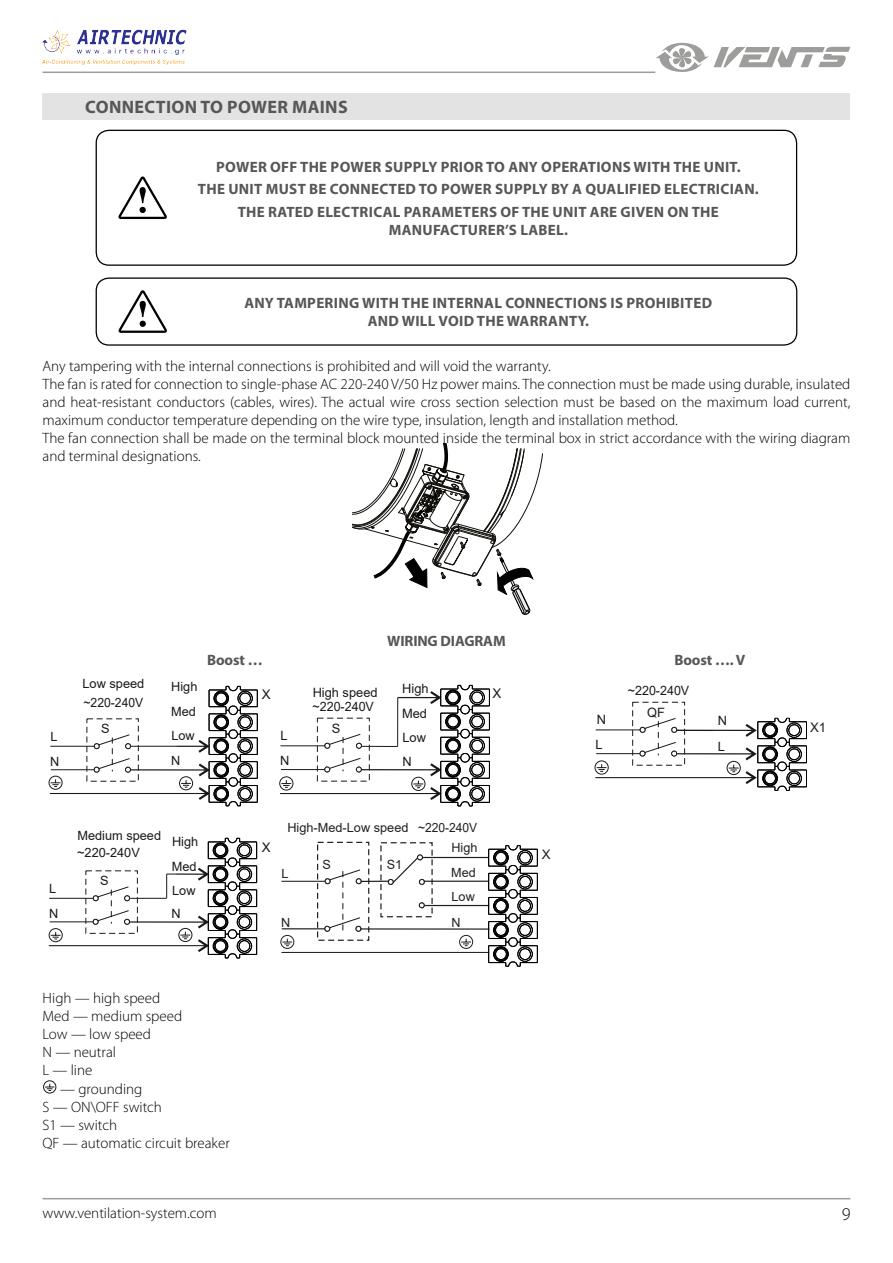
<style>
.page{position:relative;width:893px;height:1263px;background:#fff}
.page>*{position:absolute;margin:0;border:0;box-sizing:border-box;transform-origin:0 0}
.t1{font:700 18px "Myriad Pro";letter-spacing:.02em;color:#575756}
.t2{font:300 18px "Myriad Pro";color:#000}
.t3{font:300 15px/18px "Myriad Pro";color:#000}
.t4{font:700 15px/22.2px "Myriad Pro";letter-spacing:.02em;color:#575756;text-align:center}
.t5{font:700 15px "Myriad Pro";letter-spacing:-.01em;color:#575756}
.t6{font:13.35px "Arial";color:#1a1a18}
.t7{font:13.2px "Arial";color:#231f20}
.t8{font:13.2px "Arial";color:#1a1a18}
.t9{font:12.9px "Arial";color:#1a1a18}
.t10{font:12.75px/17px "Arial";color:#1a1a18}
.t11{font:12.75px "Arial";color:#1a1a18;scale:.95 1}
.t12{font:12.6px "Arial";color:#231f20}
.t13{font:12.6px "Arial";color:#231f20;scale:.95 1}
</style>
<div class="page">
<hr style="left:43px;top:1198px;width:807px;height:1px;background:#9d9d9c">
<hr style="left:43px;top:72px;width:612px;height:1px;background:#9d9d9c">
<svg style="left:655px;top:43px;width:195px;height:29px"></svg>
<div style="left:43px;top:93px;width:807px;height:27px;background:#e3e3e3"></div>
<div style="left:96px;top:130px;width:701px;height:136px;border:1px solid #000;border-radius:13px"></div>
<svg style="left:118px;top:176px;width:49px;height:43px"></svg>
<div style="left:96px;top:277px;width:701px;height:69px;border:1px solid #000;border-radius:13px"></div>
<svg style="left:118px;top:290px;width:49px;height:43px"></svg>
<svg style="left:43px;top:1080px;width:14px;height:14px"></svg>
<svg style="left:279px;top:685px;width:211px;height:122px"></svg>
<hr style="left:361px;top:746px;width:37px;height:1px;background:#1a1a18">
<hr style="left:397px;top:697px;width:1px;height:49px;background:#1a1a18">
<svg style="left:48px;top:686px;width:210px;height:120px"></svg>
<svg style="left:48px;top:837px;width:209px;height:122px"></svg>
<svg style="left:280px;top:935px;width:14px;height:14px"></svg>
<svg style="left:459px;top:935px;width:14px;height:14px"></svg>
<hr style="left:282px;top:952px;width:207px;height:1px;background:#231f20">
<hr style="left:282px;top:881px;width:43px;height:1px;background:#231f20">
<hr style="left:282px;top:928px;width:43px;height:1px;background:#231f20">
<hr style="left:360px;top:928px;width:129px;height:2px;background:#231f20">
<hr style="left:425px;top:905px;width:64px;height:1px;background:#231f20">
<div style="left:317px;top:842px;width:52px;height:99px;border:1px dashed #231f20"></div>
<hr style="left:424px;top:881px;width:64px;height:1px;background:#231f20">
<hr style="left:422px;top:857px;width:66px;height:1px;background:#231f20">
<svg style="left:324px;top:853px;width:102px;height:80px"></svg>
<svg style="left:488px;top:845px;width:50px;height:122px"></svg>
<div style="left:632px;top:702px;width:53px;height:64px;border:1px dashed #1a1a18"></div>
<svg style="left:594px;top:717px;width:213px;height:74px"></svg>
<hr style="left:677px;top:730px;width:36px;height:1px;background:#1a1a18">
<svg style="left:352px;top:444px;width:191px;height:171px"></svg>
<img style="left:42px;top:29px;width:145px;height:36px">
<p class="t1" style="left:85px;top:95px;width:264px">CONNECTION TO POWER MAINS</p>
<p class="t4" style="left:198px;top:155px;width:562px">POWER OFF THE POWER SUPPLY PRIOR TO ANY OPERATIONS WITH THE UNIT.<br>THE UNIT MUST BE CONNECTED TO POWER SUPPLY BY A QUALIFIED ELECTRICIAN.<br>THE RATED ELECTRICAL PARAMETERS OF THE UNIT ARE GIVEN ON THE</p>
<p class="t4" style="left:389px;top:218px;width:181px">MANUFACTURER’S LABEL.</p>
<p class="t4" style="left:244px;top:294px;width:469px;line-height:18px">ANY TAMPERING WITH THE INTERNAL CONNECTIONS IS PROHIBITED<br>AND WILL VOID THE WARRANTY.</p>
<p class="t3" style="left:43px;top:357px;width:809px">Any tampering with the internal connections is prohibited and will void the warranty.<br>The fan is rated for connection to single-phase AC 220-240 V/50 Hz power mains. The connection must be made using durable, insulated and heat-resistant conductors (cables, wires). The actual wire cross section selection must be based on the maximum load current, maximum conductor temperature depending on the wire type, insulation, length and installation method.<br>The fan connection shall be made on the terminal block mounted inside the terminal box in strict accordance with the wiring diagram and terminal designations.</p>
<p class="t5" style="left:387px;top:631px;width:120px">WIRING DIAGRAM</p>
<p class="t10" style="left:50px;top:728px;width:9px">L</p>
<p class="t10" style="left:50px;top:752px;width:11px">N</p>
<p class="t10" style="left:82px;top:675px;width:63px">Low speed</p>
<p class="t11" style="left:84px;top:694px;width:64px">~220-240V</p>
<p class="t10" style="left:101px;top:720px;width:10px">S</p>
<p class="t4" style="left:207px;top:648px;width:57px">Boost …</p>
<p class="t4" style="left:674px;top:648px;width:73px">Boost …. V</p>
<p class="t10" style="left:171px;top:678px;width:28px">High</p>
<p class="t8" style="left:262px;top:685px;width:10px">X</p>
<p class="t9" style="left:313px;top:684px;width:66px">High speed</p>
<p class="t9" style="left:402px;top:679px;width:28px">High</p>
<p class="t6" style="left:493px;top:684px;width:10px">X</p>
<p class="t9" style="left:628px;top:682px;width:63px">~220-240V</p>
<p class="t10" style="left:171px;top:703px;width:26px">Med</p>
<p class="t10" style="left:171px;top:727px;width:25px">Low</p>
<p class="t9" style="left:280px;top:727px;width:9px">L</p>
<p class="t9" style="left:312px;top:698px;width:63px">~220-240V</p>
<p class="t9" style="left:332px;top:719px;width:10px">S</p>
<p class="t9" style="left:402px;top:704px;width:26px">Med</p>
<p class="t9" style="left:402px;top:729px;width:25px">Low</p>
<p class="t9" style="left:597px;top:711px;width:11px">N</p>
<p class="t9" style="left:596px;top:736px;width:9px">L</p>
<p class="t9" style="left:647px;top:703px;width:19px">QF</p>
<p class="t9" style="left:718px;top:711px;width:11px">N</p>
<p class="t9" style="left:718px;top:737px;width:9px">L</p>
<p class="t10" style="left:171px;top:752px;width:11px">N</p>
<p class="t9" style="left:280px;top:752px;width:11px">N</p>
<p class="t9" style="left:402px;top:753px;width:11px">N</p>
<p class="t10" style="left:49px;top:880px;width:9px">L</p>
<p class="t10" style="left:49px;top:905px;width:11px">N</p>
<p class="t10" style="left:77px;top:827px;width:85px">Medium speed ~220-240V</p>
<p class="t8" style="left:262px;top:838px;width:10px">X</p>
<p class="t10" style="left:172px;top:882px;width:25px">Low</p>
<p class="t10" style="left:172px;top:833px;width:28px">High</p>
<p class="t10" style="left:172px;top:858px;width:26px">Med</p>
<p class="t10" style="left:100px;top:872px;width:10px">S</p>
<p class="t10" style="left:172px;top:905px;width:11px">N</p>
<p class="t12" style="left:287px;top:819px;width:123px">High-Med-Low speed</p>
<p class="t12" style="left:281px;top:865px;width:9px">L</p>
<p class="t12" style="left:281px;top:914px;width:11px">N</p>
<p class="t12" style="left:323px;top:856px;width:10px">S</p>
<p class="t12" style="left:387px;top:856px;width:17px">S1</p>
<p class="t13" style="left:418px;top:819px;width:64px">~220-240V</p>
<p class="t12" style="left:451px;top:839px;width:27px">High</p>
<p class="t12" style="left:451px;top:864px;width:26px">Med</p>
<p class="t12" style="left:452px;top:888px;width:25px">Low</p>
<p class="t12" style="left:452px;top:913px;width:11px">N</p>
<p class="t7" style="left:542px;top:845px;width:10px">X</p>
<p class="t3" style="left:43px;top:989px;width:141px">High — high speed<br>Med — medium speed<br>Low — low speed<br>N — neutral<br>L — line</p>
<p class="t3" style="left:43px;top:1080px;width:189px;text-indent:18px">— grounding<br>S — ON\OFF switch<br>S1 — switch<br>QF — automatic circuit breaker</p>
<p class="t7" style="left:810px;top:718px;width:18px">X1</p>
<p class="t3" style="left:43px;top:1204px;width:176px">www.ventilation-system.com</p>
<p class="t2" style="left:842px;top:1204px;width:10px">9</p>
</div>
